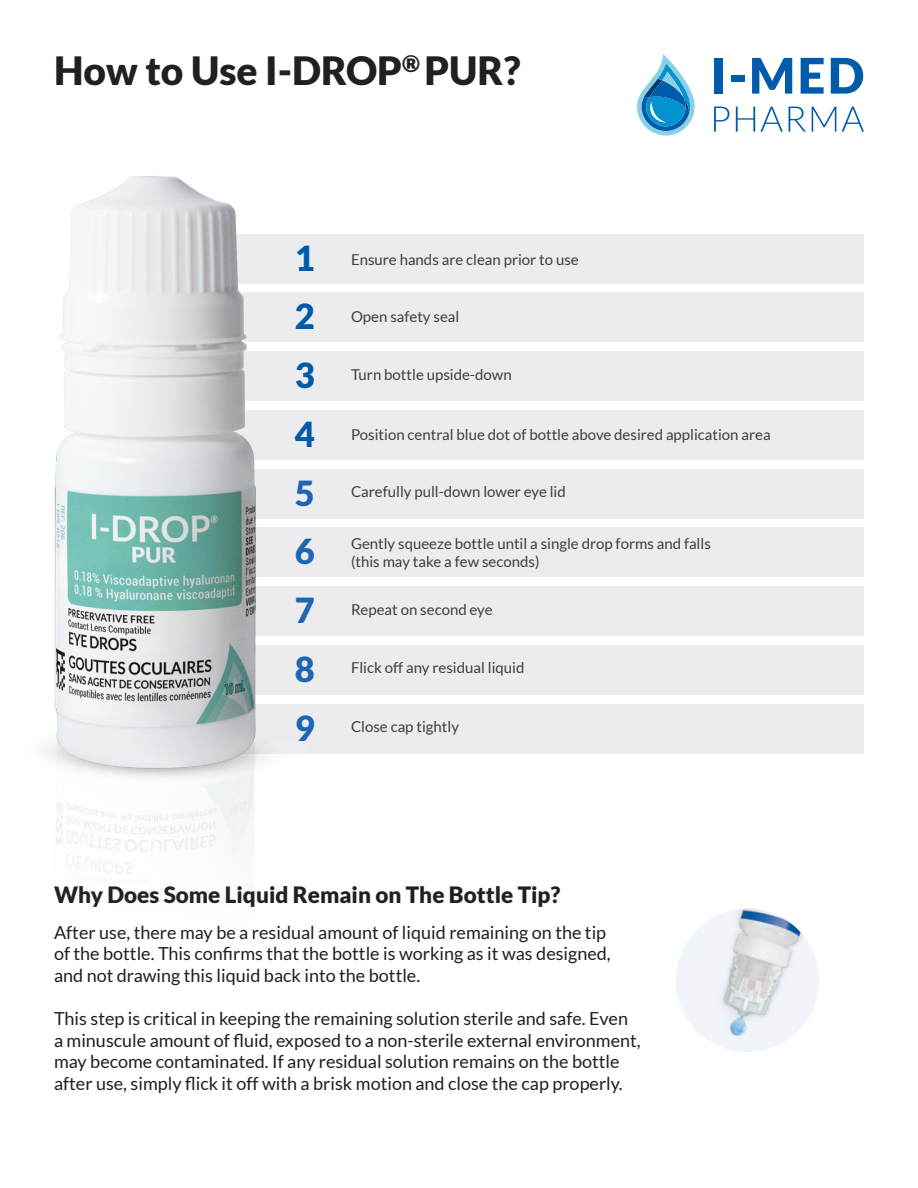
<style>
.page{position:relative;width:918px;height:1188px;background:#fff}
.page>*{position:absolute;margin:0;border:0;box-sizing:border-box;transform-origin:0 0}
.t1{font:900 39px "Lato";color:#231f20}
.t2{font:900 34.5px "Lato";color:#1d66b2}
.t3{font:900 34.5px "Lato";color:#015bab}
.t4{font:900 22.5px "Lato";color:#231f20}
.t5{font:18px "Lato";color:#231f20}
.t6{font:15px "Lato";color:#3e3e3f}
</style>
<div class="page">
<div style="left:676px;top:909px;width:143px;height:143px;background:#eff5fb;border-radius:50%"></div>
<img style="left:729px;top:1010px;width:19px;height:7px">
<img style="left:47px;top:176px;width:498px;height:708px">
<img style="left:545px;top:54px;width:319px;height:956px">
<p class="t1" style="left:54px;top:48px;width:468px">How to Use I-DROP<sup>®</sup> PUR?</p>
<p class="t3" style="left:295px;top:238px;width:22px">1</p>
<p class="t3" style="left:295px;top:297px;width:22px">2</p>
<p class="t3" style="left:295px;top:355px;width:22px">3</p>
<p class="t3" style="left:295px;top:414px;width:22px">4</p>
<p class="t2" style="left:295px;top:473px;width:22px">5</p>
<p class="t2" style="left:295px;top:532px;width:22px">6</p>
<p class="t2" style="left:295px;top:590px;width:22px">7</p>
<p class="t2" style="left:295px;top:649px;width:22px">8</p>
<p class="t2" style="left:295px;top:708px;width:22px">9</p>
<p class="t6" style="left:351px;top:251px;width:229px">Ensure hands are clean prior to use</p>
<p class="t6" style="left:351px;top:308px;width:110px">Open safety seal</p>
<p class="t6" style="left:351px;top:366px;width:162px">Turn bottle upside-down</p>
<p class="t6" style="left:351px;top:426px;width:421px">Position central blue dot of bottle above desired application area</p>
<p class="t6" style="left:351px;top:483px;width:216px">Carefully pull-down lower eye lid</p>
<p class="t6" style="left:351px;top:535px;width:361px">Gently squeeze bottle until a single drop forms and falls</p>
<p class="t6" style="left:351px;top:553px;width:190px">(this may take a few seconds)</p>
<p class="t6" style="left:351px;top:601px;width:143px">Repeat on second eye</p>
<p class="t6" style="left:351px;top:660px;width:175px">Flick off any residual liquid</p>
<p class="t6" style="left:351px;top:718px;width:110px">Close cap tightly</p>
<p class="t4" style="left:54px;top:881px;width:508px">Why Does Some Liquid Remain on The Bottle Tip?</p>
<p class="t5" style="left:54px;top:922px;width:554px">After use, there may be a residual amount of liquid remaining on the tip</p>
<p class="t5" style="left:54px;top:944px;width:558px">of the bottle. This confirms that the bottle is working as it was designed,</p>
<p class="t5" style="left:54px;top:965px;width:368px">and not drawing this liquid back into the bottle.</p>
<p class="t5" style="left:54px;top:1009px;width:576px">This step is critical in keeping the remaining solution sterile and safe. Even</p>
<p class="t5" style="left:54px;top:1030px;width:588px">a minuscule amount of fluid, exposed to a non-sterile external environment,</p>
<p class="t5" style="left:54px;top:1052px;width:567px">may become contaminated. If any residual solution remains on the bottle</p>
<p class="t5" style="left:54px;top:1073px;width:570px">after use, simply flick it off with a brisk motion and close the cap properly.</p>
</div>
